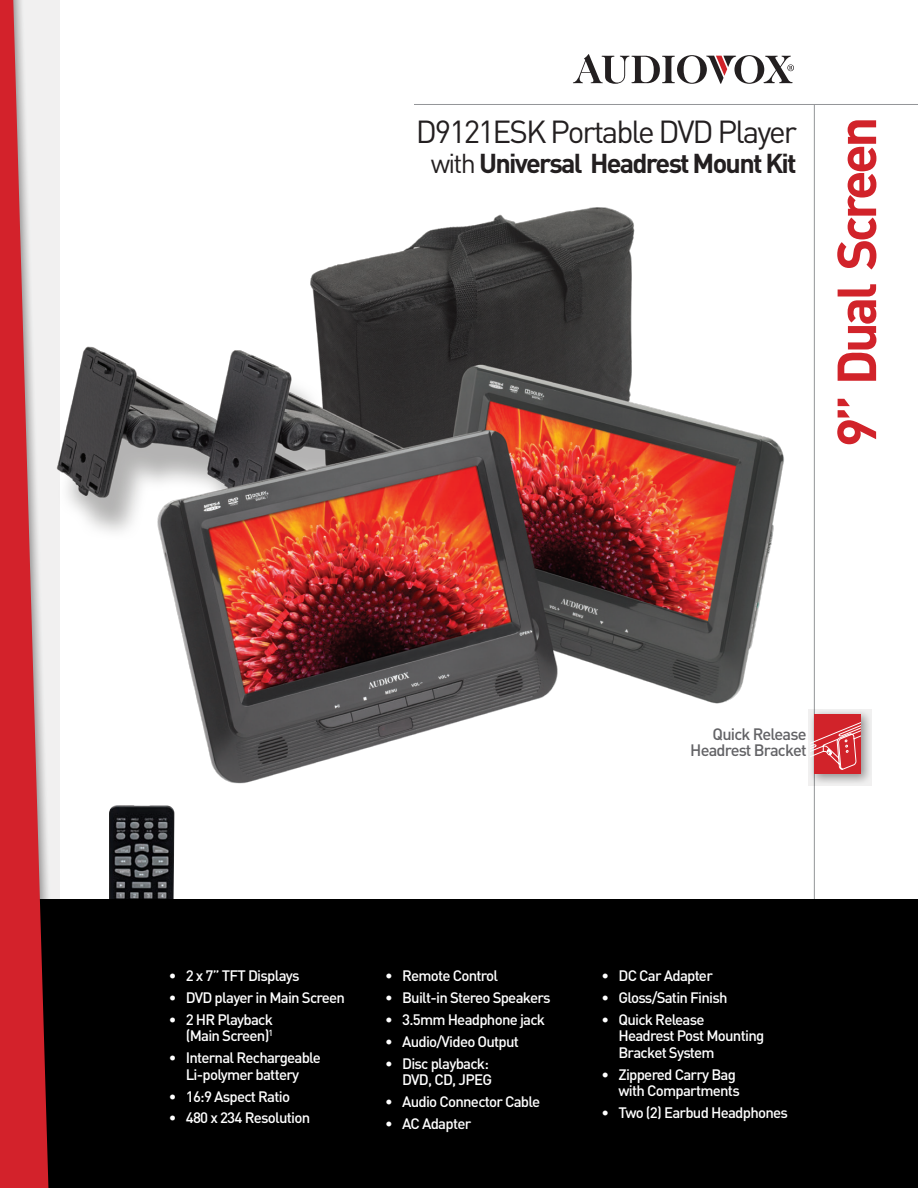
<style>
.page{position:relative;width:918px;height:1188px;background:#fff}
.page>*{position:absolute;margin:0;border:0;box-sizing:border-box;transform-origin:0 0}
.t1{font:700 54.15px "DIN";letter-spacing:-.065em;color:#d1232a}
.t2{font:31.5px "DIN";letter-spacing:-.065em;color:#231f20}
.t3{font:700 27px "DIN";letter-spacing:-.065em;color:#231f20}
.t4{font:500 16.35px/16.4px "DIN";letter-spacing:-.05em;color:#636366;text-align:right}
.t5{font:500 15px/16.5px "DIN";letter-spacing:-.05em;color:#fff;text-align:right}
.s1{font-weight:400}
</style>
<div class="page">
<img style="left:109px;top:807px;width:65px;height:92px">
<hr style="left:814px;top:105px;width:1px;height:822px;background:#939598">
<svg style="left:573px;top:54px;width:221px;height:30px"></svg>
<hr style="left:414px;top:104px;width:504px;height:1px;background:#939598">
<svg style="left:816px;top:709px;width:56px;height:76px;background:#d6d0d1"></svg>
<div style="left:814px;top:715px;width:47px;height:59px;background:#d1232a"></div>
<div style="left:20px;top:899px;width:898px;height:289px;background:#000"></div>
<svg style="left:48px;top:0;width:12px;height:1188px"></svg>
<svg style="left:0;top:0;width:48px;height:1188px;background:#d14a51"></svg>
<svg style="left:816px;top:722px;width:45px;height:48px"></svg>
<img style="left:0;top:171px;width:816px;height:636px">
<h2 class="t2" style="left:416px;top:112px;width:383px">D9121ESK Portable DVD Player</h2>
<h3 class="t3" style="left:431px;top:145px;width:368px"><span class="s1">with</span> Universal Headrest Mount Kit</h3>
<h1 class="t1" style="left:821px;top:447px;width:332px;rotate:-90deg">9” Dual Screen</h1>
<p class="t4" style="left:690px;top:725px;width:118px">Quick Release<br>Headrest Bracket</p>
<p class="t5" style="left:169px;top:967px;width:132px">• 2 x 7” TFT Displays</p>
<p class="t5" style="left:169px;top:989px;width:178px">• DVD player in Main Screen</p>
<p class="t5" style="left:169px;top:1011px;width:106px">• 2 HR Playback (Main Screen)<sup>1</sup></p>
<p class="t5" style="left:169px;top:1049px;width:154px;text-align:center">• Internal Rechargeable<br>Li-polymer battery</p>
<p class="t5" style="left:169px;top:1087px;width:123px">• 16:9 Aspect Ratio</p>
<p class="t5" style="left:169px;top:1109px;width:143px">• 480 x 234 Resolution</p>
<p class="t5" style="left:385px;top:967px;width:115px">• Remote Control</p>
<p class="t5" style="left:385px;top:989px;width:167px">• Built-in Stereo Speakers</p>
<p class="t5" style="left:385px;top:1011px;width:161px">• 3.5mm Headphone jack</p>
<p class="t5" style="left:385px;top:1032px;width:135px">• Audio/Video Output</p>
<p class="t5" style="left:385px;top:1054px;width:108px">• Disc playback:<br>DVD, CD, JPEG</p>
<p class="t5" style="left:385px;top:1093px;width:156px">• Audio Connector Cable</p>
<p class="t5" style="left:385px;top:1115px;width:88px">• AC Adapter</p>
<p class="t5" style="left:602px;top:967px;width:113px">• DC Car Adapter</p>
<p class="t5" style="left:602px;top:989px;width:128px">• Gloss/Satin Finish</p>
<p class="t5" style="left:618px;top:1011px;width:147px;text-align:left;text-indent:-17px">• Quick Release<br>Headrest Post Mounting<br>Bracket System</p>
<p class="t5" style="left:602px;top:1065px;width:140px">• Zippered Carry Bag with Compartments</p>
<p class="t5" style="left:602px;top:1104px;width:188px">• Two (2) Earbud Headphones</p>
</div>
